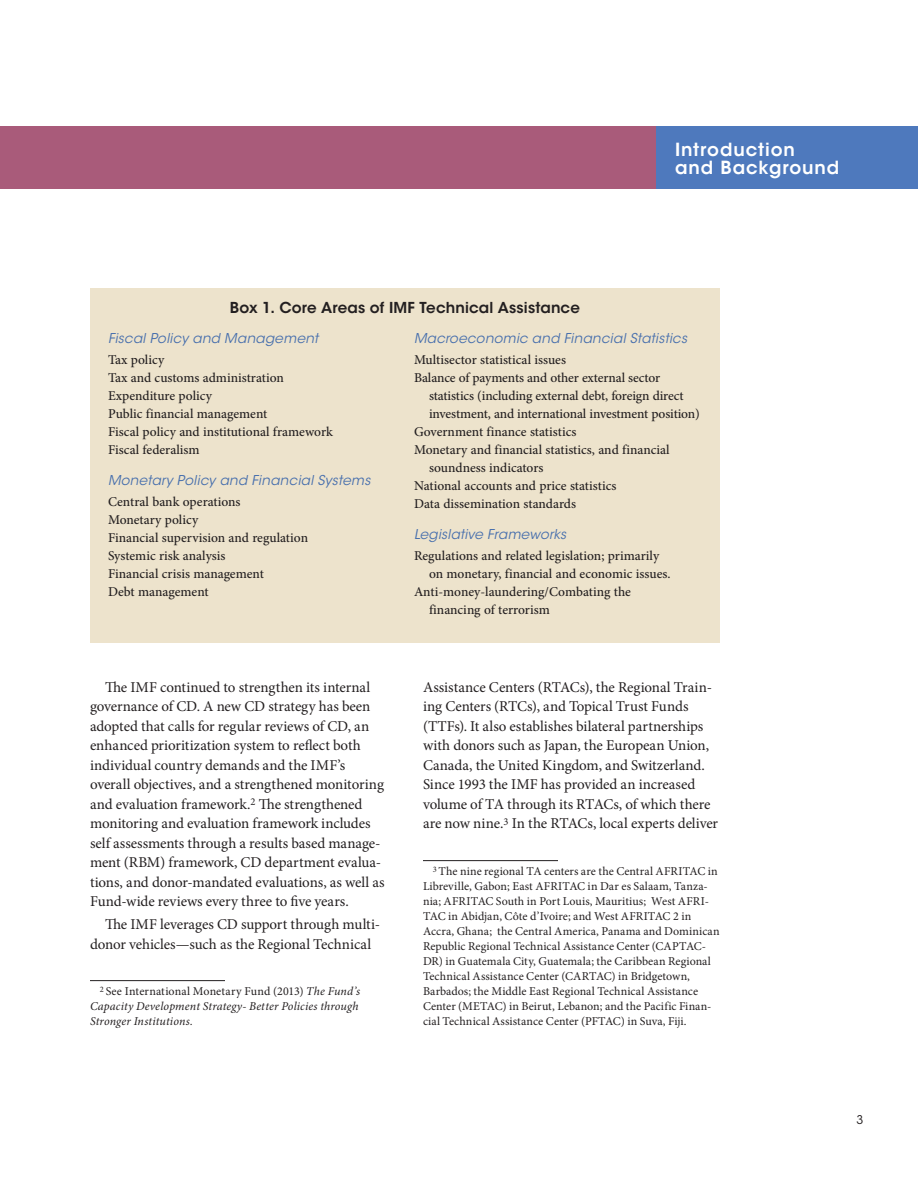
<style>
.page{position:relative;width:918px;height:1188px;background:#fff}
.page>*{position:absolute;margin:0;border:0;box-sizing:border-box;transform-origin:0 0}
.t1{font:600 18px/18px "ITC Avant Garde Std";letter-spacing:.05em;color:#fff}
.t2{font:15px/19.5px "Minion Pro";letter-spacing:-.005em;color:#231f20}
.t3{font:600 15px "ITC Avant Garde Std";letter-spacing:.01em;color:#231f20}
.t4{font:500 13.5px/18px "Minion Pro";letter-spacing:-.005em;color:#231f20}
.t5{font:italic 13.5px "ITC Avant Garde Std";letter-spacing:.02em;color:#476fad}
.t6{font:12px/15px "Minion Pro";letter-spacing:.005em;color:#231f20}
.t7{font:italic 12px/15px "Minion Pro";letter-spacing:.01em;color:#231f20}
.t8{font:12px "ITC Avant Garde Std";color:#231f20}
.s1{font-style:normal}
</style>
<div class="page">
<div style="left:0;top:126px;width:656px;height:63px;background:#a95b7a"></div>
<div style="left:657px;top:126px;width:261px;height:63px;background:#4e79bd"></div>
<hr style="left:90px;top:980px;width:135px;height:1px;background:#231f20">
<div style="left:90px;top:288px;width:630px;height:355px;background:#ede3cc"></div>
<hr style="left:423px;top:860px;width:135px;height:1px;background:#231f20">
<p class="t1" style="left:675px;top:140px;width:166px">Introduction<br>and Background</p>
<p class="t3" style="left:230px;top:298px;width:352px">Box 1. Core Areas of IMF Technical Assistance</p>
<p class="t5" style="left:108px;top:330px;width:212px">Fiscal Policy and Management</p>
<p class="t4" style="left:108px;top:351px;width:226px">Tax policy<br>Tax and customs administration<br>Expenditure policy<br>Public financial management<br>Fiscal policy and institutional framework<br>Fiscal federalism</p>
<p class="t5" style="left:108px;top:472px;width:264px">Monetary Policy and Financial Systems</p>
<p class="t4" style="left:108px;top:493px;width:202px">Central bank operations<br>Monetary policy<br>Financial supervision and regulation<br>Systemic risk analysis<br>Financial crisis management<br>Debt management</p>
<p class="t2" style="left:90px;top:677px;width:296px;text-indent:15px">The IMF continued to strengthen its internal governance of CD. A new CD strategy has been adopted that calls for regular reviews of CD, an enhanced prioritization system to reflect both individual country demands and the IMF’s overall objectives, and a strengthened monitoring and evaluation framework.<sup>2</sup> The strengthened monitoring and evaluation framework includes self assessments through a results based manage&shy;ment (RBM) framework, CD department evalua&shy;tions, and donor-mandated evaluations, as well as Fund-wide reviews every three to five years.</p>
<p class="t2" style="left:90px;top:915px;width:292px;text-indent:15px">The IMF leverages CD support through multi&shy;donor vehicles—such as the Regional Technical</p>
<p class="t7" style="left:90px;top:983px;width:272px;text-indent:10px"><sup>2</sup> <span class="s1">See International Monetary Fund (2013)</span> The Fund’s<br>Capacity Development Strategy- Better Policies through<br>Stronger Institutions.</p>
<p class="t5" style="left:414px;top:330px;width:275px">Macroeconomic and Financial Statistics</p>
<p class="t4" style="left:414px;top:351px;width:154px">Multisector statistical issues</p>
<p class="t4" style="left:414px;top:369px;width:248px">Balance of payments and other external sector</p>
<p class="t4" style="left:429px;top:387px;width:256px">statistics (including external debt, foreign direct</p>
<p class="t4" style="left:429px;top:405px;width:272px">investment, and international investment position)</p>
<p class="t4" style="left:414px;top:423px;width:164px">Government finance statistics</p>
<p class="t4" style="left:414px;top:441px;width:257px">Monetary and financial statistics, and financial</p>
<p class="t4" style="left:429px;top:459px;width:116px">soundness indicators</p>
<p class="t4" style="left:414px;top:477px;width:204px">National accounts and price statistics</p>
<p class="t4" style="left:414px;top:495px;width:164px">Data dissemination standards</p>
<p class="t5" style="left:414px;top:526px;width:154px">Legislative Frameworks</p>
<p class="t4" style="left:414px;top:547px;width:247px">Regulations and related legislation; primarily</p>
<p class="t4" style="left:429px;top:565px;width:243px">on monetary, financial and economic issues.</p>
<p class="t4" style="left:414px;top:583px;width:219px">Anti-money-laundering/Combating the</p>
<p class="t4" style="left:429px;top:601px;width:122px">financing of terrorism</p>
<p class="t2" style="left:423px;top:677px;width:297px">Assistance Centers (RTACs), the Regional Train&shy;ing Centers (RTCs), and Topical Trust Funds (TTFs). It also establishes bilateral partnerships with donors such as Japan, the European Union, Canada, the United Kingdom, and Switzerland.<br>Since 1993 the IMF has provided an increased volume of TA through its RTACs, of which there are now nine.<sup>3</sup> In the RTACs, local experts deliver</p>
<p class="t6" style="left:423px;top:863px;width:298px;text-indent:10px"><sup>3</sup> The nine regional TA centers are the Central AFRITAC in Libreville, Gabon; East AFRITAC in Dar es Salaam, Tanza&shy;nia; AFRITAC South in Port Louis, Mauritius; West AFRI-TAC in Abidjan, Côte d’Ivoire; and West AFRITAC 2 in Accra, Ghana; the Central America, Panama and Dominican Republic Regional Technical Assistance Center (CAPTAC-DR) in Guatemala City, Guatemala; the Caribbean Regional Technical Assistance Center (CARTAC) in Bridgetown, Barbados; the Middle East Regional Technical Assistance Center (METAC) in Beirut, Lebanon; and the Pacific Finan&shy;cial Technical Assistance Center (PFTAC) in Suva, Fiji.</p>
<p class="t8" style="left:856px;top:1113px;width:8px">3</p>
</div>
